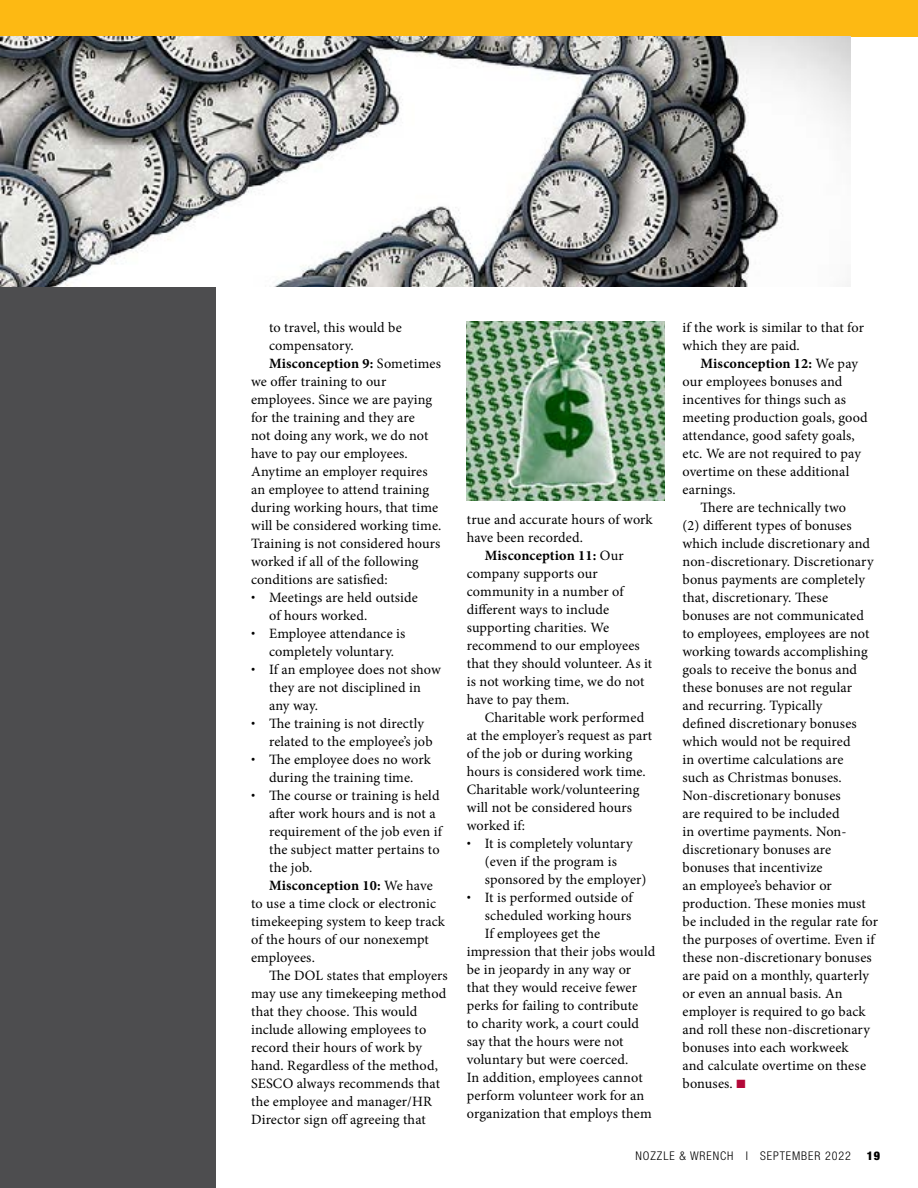
<style>
.page{position:relative;width:918px;height:1188px;background:#fff}
.page>*{position:absolute;margin:0;border:0;box-sizing:border-box;transform-origin:0 0}
.t1{font:14.25px/18px "Minion Pro";letter-spacing:.005em;color:#000}
.t2{font:700 14.25px "Minion Pro";letter-spacing:.01em;color:#000}
.t3{font:300 condensed 12px "Helvetica Neue";letter-spacing:.075em;color:#000}
.t4{font:900 condensed 12px "Helvetica Neue";color:#000}
.s1{font-weight:400}
.s2{font-family:"Minion"}
.s3{color:#b30838}
</style>
<div class="page">
<div style="left:0;top:0;width:918px;height:37px;background:#fdb913"></div>
<div style="left:0;top:38px;width:216px;height:1150px;background:#4d4d4f"></div>
<img style="left:467px;top:322px;width:197px;height:178px">
<img style="left:0;top:37px;width:850px;height:249px">
<p class="t1" style="left:269px;top:319px;width:134px">to travel, this would be</p>
<p class="t1" style="left:269px;top:337px;width:86px">compensatory.</p>
<p class="t2" style="left:269px;top:354px;width:173px">Misconception 9: <span class="s1">Sometimes</span></p>
<p class="t1" style="left:251px;top:373px;width:137px">we offer training to our</p>
<p class="t1" style="left:251px;top:391px;width:183px">employees. Since we are paying</p>
<p class="t1" style="left:251px;top:409px;width:165px">for the training and they are</p>
<p class="t1" style="left:251px;top:427px;width:179px">not doing any work, we do not</p>
<p class="t1" style="left:251px;top:445px;width:158px">have to pay our employees.</p>
<p class="t1" style="left:251px;top:463px;width:178px">Anytime an employer requires</p>
<p class="t1" style="left:251px;top:481px;width:179px">an employee to attend training</p>
<p class="t1" style="left:251px;top:499px;width:189px">during working hours, that time</p>
<p class="t1" style="left:251px;top:517px;width:192px">will be considered working time.</p>
<p class="t1" style="left:251px;top:535px;width:191px">Training is not considered hours</p>
<p class="t1" style="left:251px;top:553px;width:169px">worked if all of the following</p>
<p class="t1" style="left:251px;top:571px;width:138px">conditions are satisfied:</p>
<p class="t1" style="left:269px;top:589px;width:150px;text-indent:-18px"><span class="s2">•</span> Meetings are held outside of hours worked.</p>
<p class="t1" style="left:251px;top:625px;width:156px;text-align:center"><span class="s2">•</span> Employee attendance is completely voluntary.</p>
<p class="t1" style="left:269px;top:661px;width:173px;text-indent:-18px"><span class="s2">•</span> If an employee does not show they are not disciplined in any way.</p>
<p class="t1" style="left:269px;top:715px;width:165px;text-indent:-18px"><span class="s2">•</span> The training is not directly related to the employee’s job</p>
<p class="t1" style="left:251px;top:751px;width:181px;text-align:center"><span class="s2">•</span> The employee does no work during the training time.</p>
<p class="t1" style="left:251px;top:787px;width:190px"><span class="s2">•</span> The course or training is held</p>
<p class="t1" style="left:269px;top:805px;width:168px">after work hours and is not a</p>
<p class="t1" style="left:269px;top:823px;width:174px">requirement of the job even if</p>
<p class="t1" style="left:269px;top:841px;width:172px">the subject matter pertains to</p>
<p class="t1" style="left:269px;top:859px;width:45px">the job.</p>
<p class="t2" style="left:269px;top:876px;width:165px">Misconception 10: <span class="s1">We have</span></p>
<p class="t1" style="left:251px;top:895px;width:187px">to use a time clock or electronic</p>
<p class="t1" style="left:251px;top:913px;width:195px">timekeeping system to keep track</p>
<p class="t1" style="left:251px;top:931px;width:179px">of the hours of our nonexempt</p>
<p class="t1" style="left:251px;top:949px;width:65px">employees.</p>
<p class="t1" style="left:269px;top:967px;width:180px">The DOL states that employers</p>
<p class="t1" style="left:251px;top:985px;width:197px">may use any timekeeping method</p>
<p class="t1" style="left:251px;top:1003px;width:168px">that they choose. This would</p>
<p class="t1" style="left:251px;top:1021px;width:177px">include allowing employees to</p>
<p class="t1" style="left:251px;top:1039px;width:172px">record their hours of work by</p>
<p class="t1" style="left:251px;top:1057px;width:188px">hand. Regardless of the method,</p>
<p class="t1" style="left:251px;top:1075px;width:191px">SESCO always recommends that</p>
<p class="t1" style="left:251px;top:1093px;width:182px">the employee and manager/HR</p>
<p class="t1" style="left:251px;top:1111px;width:176px">Director sign off agreeing that</p>
<p class="t1" style="left:467px;top:511px;width:187px">true and accurate hours of work</p>
<p class="t1" style="left:467px;top:529px;width:118px">have been recorded.</p>
<p class="t2" style="left:485px;top:546px;width:140px">Misconception 11: <span class="s1">Our</span></p>
<p class="t1" style="left:467px;top:565px;width:132px">company supports our</p>
<p class="t1" style="left:467px;top:583px;width:158px">community in a number of</p>
<p class="t1" style="left:467px;top:601px;width:144px">different ways to include</p>
<p class="t1" style="left:467px;top:619px;width:144px">supporting charities. We</p>
<p class="t1" style="left:467px;top:637px;width:175px">recommend to our employees</p>
<p class="t1" style="left:467px;top:655px;width:187px">that they should volunteer. As it</p>
<p class="t1" style="left:467px;top:673px;width:179px">is not working time, we do not</p>
<p class="t1" style="left:467px;top:691px;width:104px">have to pay them.</p>
<p class="t1" style="left:485px;top:709px;width:161px">Charitable work performed</p>
<p class="t1" style="left:467px;top:727px;width:187px">at the employer’s request as part</p>
<p class="t1" style="left:467px;top:745px;width:167px">of the job or during working</p>
<p class="t1" style="left:467px;top:763px;width:181px">hours is considered work time.</p>
<p class="t1" style="left:467px;top:781px;width:174px">Charitable work/volunteering</p>
<p class="t1" style="left:467px;top:799px;width:167px">will not be considered hours</p>
<p class="t1" style="left:467px;top:817px;width:60px">worked if:</p>
<p class="t1" style="left:485px;top:835px;width:163px;text-indent:-18px"><span class="s2">•</span> It is completely voluntary (even if the program is sponsored by the employer)</p>
<p class="t1" style="left:467px;top:889px;width:167px"><span class="s2">•</span> It is performed outside of</p>
<p class="t1" style="left:485px;top:907px;width:148px">scheduled working hours</p>
<p class="t1" style="left:485px;top:925px;width:117px">If employees get the</p>
<p class="t1" style="left:467px;top:943px;width:190px">impression that their jobs would</p>
<p class="t1" style="left:467px;top:961px;width:166px">be in jeopardy in any way or</p>
<p class="t1" style="left:467px;top:979px;width:172px">that they would receive fewer</p>
<p class="t1" style="left:467px;top:997px;width:173px">perks for failing to contribute</p>
<p class="t1" style="left:467px;top:1015px;width:174px">to charity work, a court could</p>
<p class="t1" style="left:467px;top:1033px;width:158px">say that the hours were not</p>
<p class="t1" style="left:467px;top:1051px;width:163px">voluntary but were coerced.</p>
<p class="t1" style="left:467px;top:1069px;width:177px">In addition, employees cannot</p>
<p class="t1" style="left:467px;top:1087px;width:179px">perform volunteer work for an</p>
<p class="t1" style="left:467px;top:1105px;width:186px">organization that employs them</p>
<p class="t1" style="left:683px;top:319px;width:183px">if the work is similar to that for which they are paid.</p>
<p class="t2" style="left:701px;top:353px;width:159px">Misconception 12: <span class="s1">We pay</span></p>
<p class="t1" style="left:683px;top:373px;width:161px">our employees bonuses and</p>
<p class="t1" style="left:683px;top:391px;width:165px">incentives for things such as</p>
<p class="t1" style="left:683px;top:409px;width:187px">meeting production goals, good</p>
<p class="t1" style="left:683px;top:427px;width:174px">attendance, good safety goals,</p>
<p class="t1" style="left:683px;top:445px;width:180px">etc. We are not required to pay</p>
<p class="t1" style="left:683px;top:463px;width:168px">overtime on these additional</p>
<p class="t1" style="left:683px;top:481px;width:55px">earnings.</p>
<p class="t1" style="left:701px;top:499px;width:147px">There are technically two</p>
<p class="t1" style="left:683px;top:517px;width:171px">(2) different types of bonuses</p>
<p class="t1" style="left:683px;top:535px;width:189px">which include discretionary and</p>
<p class="t1" style="left:683px;top:553px;width:193px">non-discretionary. Discretionary</p>
<p class="t1" style="left:683px;top:571px;width:184px">bonus payments are completely</p>
<p class="t1" style="left:683px;top:589px;width:147px">that, discretionary. These</p>
<p class="t1" style="left:683px;top:607px;width:183px">bonuses are not communicated</p>
<p class="t1" style="left:683px;top:625px;width:189px">to employees, employees are not</p>
<p class="t1" style="left:683px;top:643px;width:187px">working towards accomplishing</p>
<p class="t1" style="left:683px;top:661px;width:176px">goals to receive the bonus and</p>
<p class="t1" style="left:683px;top:679px;width:171px">these bonuses are not regular</p>
<p class="t1" style="left:683px;top:697px;width:141px">and recurring. Typically</p>
<p class="t1" style="left:683px;top:714px;width:176px">defined discretionary bonuses</p>
<p class="t1" style="left:683px;top:732px;width:170px">which would not be required</p>
<p class="t1" style="left:683px;top:750px;width:163px">in overtime calculations are</p>
<p class="t1" style="left:683px;top:768px;width:161px">such as Christmas bonuses.</p>
<p class="t1" style="left:683px;top:786px;width:160px">Non-discretionary bonuses</p>
<p class="t1" style="left:683px;top:804px;width:159px">are required to be included</p>
<p class="t1" style="left:683px;top:822px;width:166px">in overtime payments. Non-</p>
<p class="t1" style="left:683px;top:840px;width:150px">discretionary bonuses are</p>
<p class="t1" style="left:683px;top:858px;width:142px">bonuses that incentivize</p>
<p class="t1" style="left:683px;top:876px;width:151px">an employee’s behavior or</p>
<p class="t1" style="left:683px;top:894px;width:185px">production. These monies must</p>
<p class="t1" style="left:683px;top:912px;width:197px">be included in the regular rate for</p>
<p class="t1" style="left:683px;top:930px;width:194px">the purposes of overtime. Even if</p>
<p class="t1" style="left:683px;top:948px;width:191px">these non-discretionary bonuses</p>
<p class="t1" style="left:683px;top:966px;width:188px">are paid on a monthly, quarterly</p>
<p class="t1" style="left:683px;top:984px;width:162px">or even an annual basis. An</p>
<p class="t1" style="left:683px;top:1002px;width:185px">employer is required to go back</p>
<p class="t1" style="left:683px;top:1020px;width:189px">and roll these non-discretionary</p>
<p class="t1" style="left:683px;top:1038px;width:168px">bonuses into each workweek</p>
<p class="t1" style="left:683px;top:1056px;width:185px">and calculate overtime on these</p>
<p class="t1" style="left:683px;top:1074px;width:65px">bonuses. <span class="s3">■</span></p>
<p class="t3" style="left:636px;top:1149px;width:217px">NOZZLE &amp; WRENCH I SEPTEMBER 2022</p>
<p class="t4" style="left:867px;top:1148px;width:15px">19</p>
</div>
